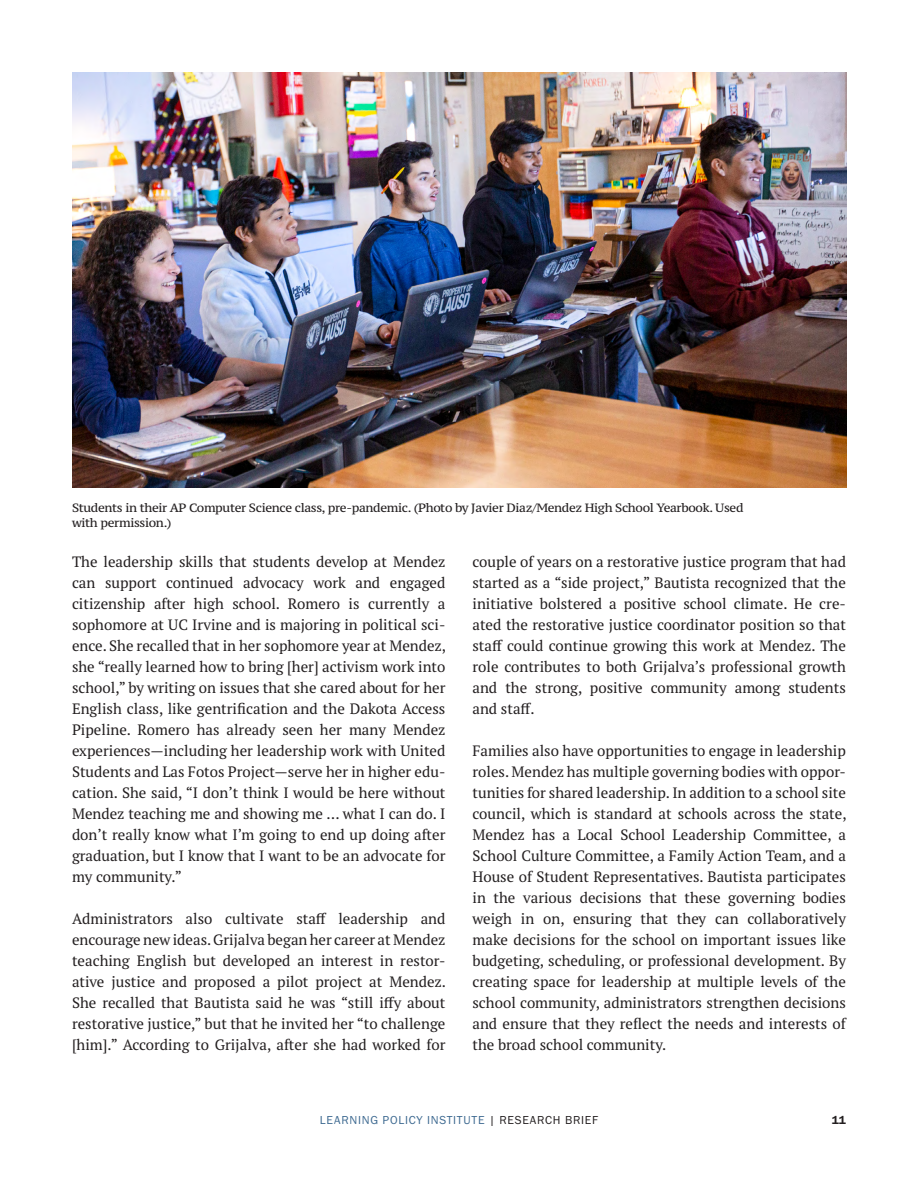
<style>
.page{position:relative;width:918px;height:1188px;background:#fff}
.page>*{position:absolute;margin:0;border:0;box-sizing:border-box;transform-origin:0 0}
.t1{font:15px/21px "PT Serif Pro";color:#231f20;text-align:justify}
.t2{font:12px/15px "PT Serif Pro Caption";letter-spacing:-.03em;color:#231f20}
.t3{font:12px "Franklin Gothic URW Boo";letter-spacing:.06em;color:#3e6a91}
.t4{font:12px "Franklin Gothic URW Dem";color:#231f20}
.s1{color:#231f20}
</style>
<div class="page">
<img style="left:72px;top:72px;width:774px;height:416px">
<p class="t2" style="left:72px;top:500px;width:673px">Students in their AP Computer Science class, pre-pandemic. (Photo by Javier Diaz/Mendez High School Yearbook. Used with permission.)</p>
<p class="t1" style="left:72px;top:551px;width:376px">The leadership skills that students develop at Mendez can support continued advocacy work and engaged citizenship after high school. Romero is currently a sophomore at UC Irvine and is majoring in political sci&shy;ence. She recalled that in her sophomore year at Mendez, she “really learned how to bring [her] activism work into school,” by writing on issues that she cared about for her English class, like gentrification and the Dakota Access Pipeline. Romero has already seen her many Mendez experiences—including her leadership work with United Students and Las Fotos Project—serve her in higher edu&shy;cation. She said, “I don’t think I would be here without Mendez teaching me and showing me … what I can do. I don’t really know what I’m going to end up doing after graduation, but I know that I want to be an advocate for my community.”</p>
<p class="t1" style="left:72px;top:908px;width:376px">Administrators also cultivate staff leadership and encourage new ideas. Grijalva began her career at Mendez teaching English but developed an interest in restor&shy;ative justice and proposed a pilot project at Mendez.<br>She recalled that Bautista said he was “still iffy about restorative justice,” but that he invited her “to challenge [him].” According to Grijalva, after she had worked for</p>
<p class="t1" style="left:472px;top:551px;width:375px">couple of years on a restorative justice program that had started as a “side project,” Bautista recognized that the initiative bolstered a positive school climate. He cre&shy;ated the restorative justice coordinator position so that staff could continue growing this work at Mendez. The role contributes to both Grijalva’s professional growth and the strong, positive community among students and staff.</p>
<p class="t1" style="left:472px;top:740px;width:376px">Families also have opportunities to engage in leadership roles. Mendez has multiple governing bodies with oppor&shy;tunities for shared leadership. In addition to a school site council, which is standard at schools across the state, Mendez has a Local School Leadership Committee, a School Culture Committee, a Family Action Team, and a House of Student Representatives. Bautista participates in the various decisions that these governing bodies weigh in on, ensuring that they can collaboratively make decisions for the school on important issues like budgeting, scheduling, or professional development. By creating space for leadership at multiple levels of the school community, administrators strengthen decisions and ensure that they reflect the needs and interests of the broad school community.</p>
<p class="t3" style="left:320px;top:1113px;width:280px">LEARNING POLICY INSTITUTE <span class="s1">| RESEARCH BRIEF</span></p>
<p class="t4" style="left:832px;top:1113px;width:16px">11</p>
</div>
